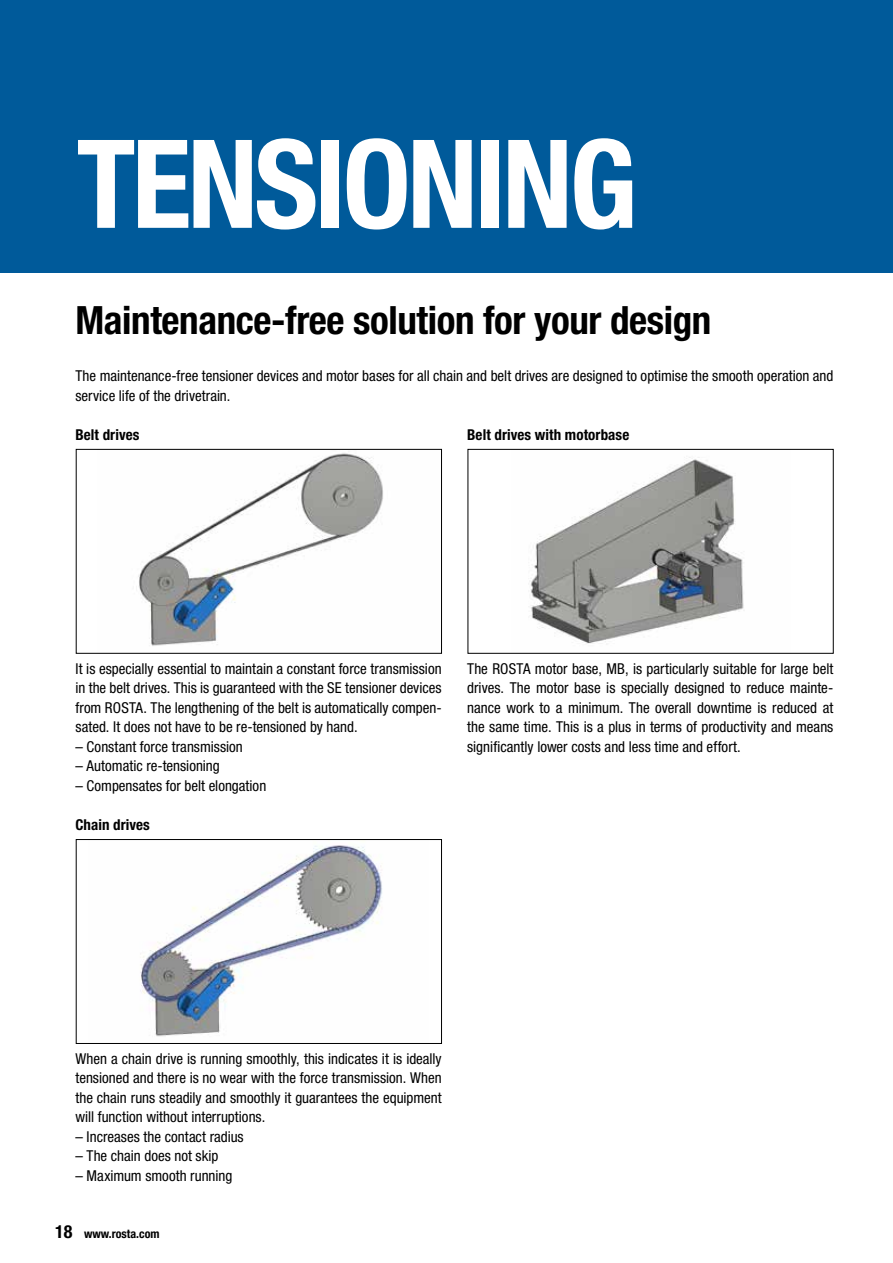
<style>
.page{position:relative;width:893px;height:1263px;background:#fff}
.page>*{position:absolute;margin:0;border:0;box-sizing:border-box;transform-origin:0 0}
.t1{font:700 condensed 123px "Helvetica Neue LT Pro";letter-spacing:-.03em;color:#fff}
.t2{font:700 condensed 39px "Helvetica Neue LT Pro";letter-spacing:-.01em;color:#000}
.t3{font:condensed 15px/19.5px "Helvetica Neue LT Pro";color:#000;text-align:justify}
.t4{font:700 condensed 15px "Helvetica Neue LT Pro";letter-spacing:.005em;color:#000}
.t5{font:700 condensed 12px "Helvetica Neue LT Pro";color:#000}
.s1{font-size:18px}
</style>
<div class="page">
<div style="left:0;top:0;width:893px;height:273px;background:#005a9a"></div>
<img style="left:529px;top:457px;width:215px;height:188px">
<div style="left:468px;top:449px;width:365px;height:204px;border:1px solid #000"></div>
<img style="left:138px;top:453px;width:245px;height:193px">
<div style="left:76px;top:449px;width:366px;height:204px;border:1px solid #000"></div>
<img style="left:140px;top:845px;width:242px;height:192px">
<div style="left:76px;top:839px;width:366px;height:205px;border:1px solid #000"></div>
<h1 class="t1" style="left:77px;top:110px;width:562px">TENSIONING</h1>
<h2 class="t2" style="left:75px;top:297px;width:637px">Maintenance-free solution for your design</h2>
<p class="t3" style="left:75px;top:366px;width:759px">The maintenance-free tensioner devices and motor bases for all chain and belt drives are designed to optimise the smooth operation and service life of the drivetrain.</p>
<p class="t4" style="left:75px;top:425px;width:65px">Belt drives</p>
<p class="t4" style="left:467px;top:425px;width:164px">Belt drives with motorbase</p>
<p class="t3" style="left:75px;top:658px;width:368px">It is especially essential to maintain a constant force transmission in the belt drives. This is guaranteed with the SE tensioner devices from ROSTA. The lengthening of the belt is automatically compen&shy;sated. It does not have to be re-tensioned by hand.</p>
<p class="t3" style="left:75px;top:736px;width:169px">– Constant force transmission</p>
<p class="t3" style="left:75px;top:756px;width:146px">– Automatic re-tensioning</p>
<p class="t3" style="left:75px;top:775px;width:192px">– Compensates for belt elongation</p>
<p class="t4" style="left:75px;top:815px;width:76px">Chain drives</p>
<p class="t3" style="left:467px;top:658px;width:368px">The ROSTA motor base, MB, is particularly suitable for large belt drives. The motor base is specially designed to reduce mainte&shy;nance work to a minimum. The overall downtime is reduced at the same time. This is a plus in terms of productivity and means significantly lower costs and less time and effort.</p>
<p class="t3" style="left:75px;top:1048px;width:368px">When a chain drive is running smoothly, this indicates it is ideally tensioned and there is no wear with the force transmission. When the chain runs steadily and smoothly it guarantees the equipment will function without interruptions.</p>
<p class="t3" style="left:75px;top:1126px;width:170px">– Increases the contact radius</p>
<p class="t3" style="left:75px;top:1146px;width:145px">– The chain does not skip</p>
<p class="t3" style="left:75px;top:1165px;width:158px">– Maximum smooth running</p>
<p class="t5" style="left:55px;top:1226px;width:106px"><span class="s1">18</span> www.rosta.com</p>
</div>
